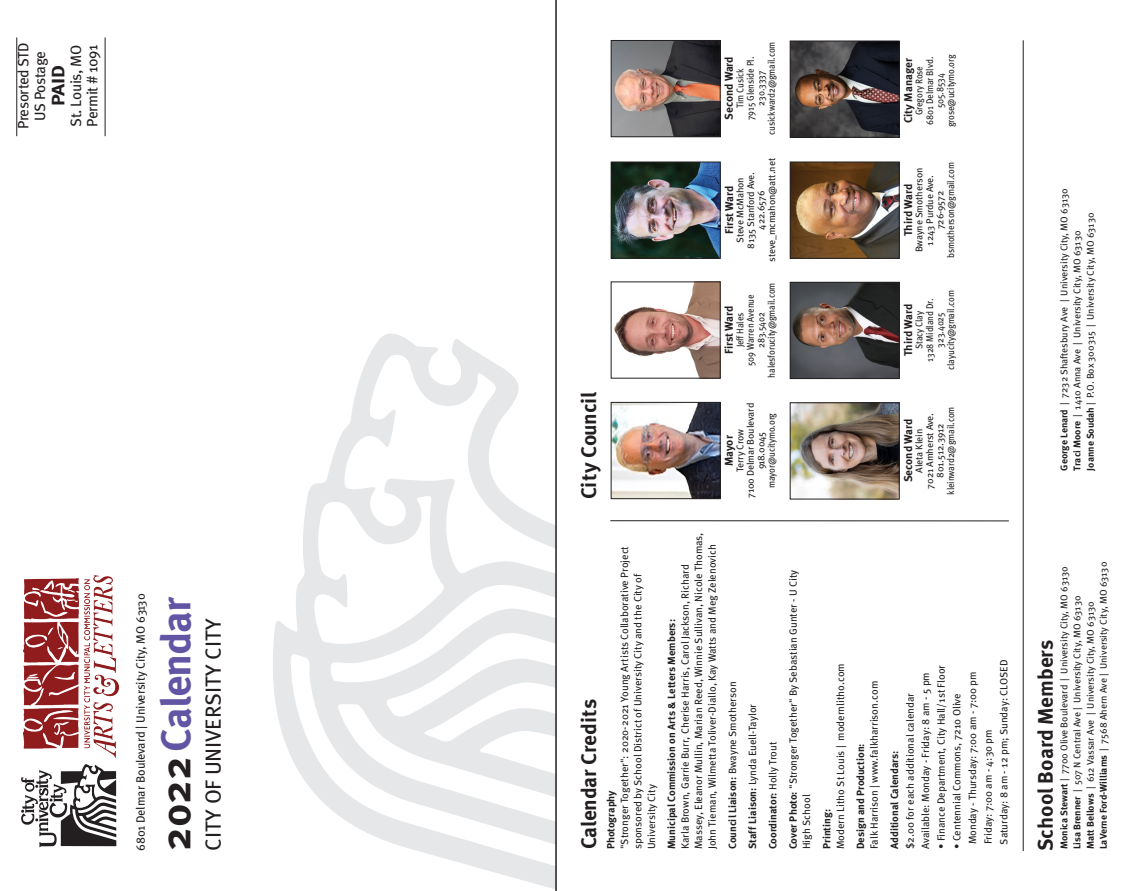
<style>
.page{position:relative;width:1134px;height:891px;background:#fff}
.page>*{position:absolute;margin:0;border:0;box-sizing:border-box;transform-origin:0 0}
.t1{font:700 41.55px "Meta OT";letter-spacing:-.025em;color:#6255a4}
.t2{font:21.9px "Meta OT";color:#231f20}
.t3{font:700 21px "Meta OT";letter-spacing:-.005em;color:#231f20}
.t4{font:700 18px "Meta OT";color:#231f20;scale:1.15 1}
.t5{font:15px "Meta OT";letter-spacing:-.025em;color:#231f20}
.t6{font:12.15px "Meta OT";color:#231f20}
.t7{font:700 11.25px "Meta OT";letter-spacing:-.005em;color:#231f20}
.t8{font:10.5px/13.5px "Meta OT";color:#231f20}
.t9{font:700 10.5px "Meta OT";color:#231f20}
.t10{font:9.75px "Meta OT";letter-spacing:-.01em;color:#231f20}
.t11{font:9.75px/10.5px "Meta OT";letter-spacing:-.01em;color:#231f20;text-align:center;scale:.9 1}
.s1{color:#231f20}
.s2{font-weight:700}
.s3{font-weight:400}
</style>
<div class="page">
<svg style="left:273px;top:334px;width:282px;height:555px"></svg>
<hr style="left:555px;top:0;width:2px;height:891px;background:#231f20">
<img style="left:24px;top:576px;width:94px;height:182px">
<hr style="left:610px;top:520px;width:399px;height:1px;background:#231f20">
<img style="left:613px;top:404px;width:105px;height:93px">
<div style="left:611px;top:402px;width:109px;height:97px;border:1px solid #231f20"></div>
<img style="left:614px;top:284px;width:104px;height:92px">
<img style="left:613px;top:42px;width:105px;height:93px">
<div style="left:611px;top:40px;width:109px;height:97px;border:1px solid #231f20"></div>
<img style="left:613px;top:164px;width:105px;height:92px">
<div style="left:611px;top:162px;width:109px;height:96px;border:1px solid #231f20"></div>
<img style="left:792px;top:405px;width:105px;height:92px">
<div style="left:790px;top:403px;width:109px;height:96px;border:1px solid #231f20"></div>
<img style="left:792px;top:284px;width:105px;height:93px">
<div style="left:790px;top:282px;width:109px;height:97px;border:1px solid #231f20"></div>
<img style="left:792px;top:164px;width:105px;height:92px">
<div style="left:790px;top:162px;width:109px;height:96px;border:1px solid #231f20"></div>
<img style="left:792px;top:43px;width:105px;height:92px">
<div style="left:790px;top:41px;width:109px;height:96px;border:1px solid #231f20"></div>
<hr style="left:1023px;top:40px;width:1px;height:811px;background:#231f20">
<hr style="left:105px;top:37px;width:1px;height:99px;background:#231f20">
<hr style="left:17px;top:37px;width:1px;height:99px;background:#231f20">
<svg style="left:21px;top:764px;width:96px;height:84px"></svg>
<p class="t5" style="left:14px;top:129px;width:88px;rotate:-90deg">Presorted STD</p>
<p class="t5" style="left:31px;top:121px;width:71px;rotate:-90deg">US Postage</p>
<p class="t5" style="left:67px;top:127px;width:83px;rotate:-90deg">St. Louis, MO</p>
<p class="t5" style="left:83px;top:127px;width:84px;rotate:-90deg">Permit # 1091</p>
<p class="t4" style="left:47px;top:106px;width:37px;rotate:-90deg">PAID</p>
<p class="t6" style="left:133px;top:851px;width:259px;rotate:-90deg">6801 Delmar Boulevard | University City, MO 63130</p>
<p class="t1" style="left:150px;top:851px;width:256px;rotate:-90deg"><span class="s1">2022</span> Calendar</p>
<p class="t2" style="left:200px;top:851px;width:234px;rotate:-90deg">CITY OF UNIVERSITY CITY</p>
<p class="t3" style="left:576px;top:499px;width:109px;rotate:-90deg">City Council</p>
<p class="t11" style="left:766px;top:135px;width:105px;rotate:-90deg">cusickward2@gmail.com</p>
<p class="t7" style="left:722px;top:120px;width:65px;rotate:-90deg">Second Ward</p>
<p class="t11" style="left:735px;top:108px;width:46px;rotate:-90deg">Tim Cusick</p>
<p class="t11" style="left:745px;top:120px;width:72px;rotate:-90deg">7915 Glenside Pl.</p>
<p class="t11" style="left:756px;top:106px;width:40px;rotate:-90deg">230.3337</p>
<p class="t10" style="left:766px;top:262px;width:105px;rotate:-90deg">steve_mcmahon@att.net</p>
<p class="t7" style="left:722px;top:234px;width:50px;rotate:-90deg">First Ward</p>
<p class="t10" style="left:734px;top:243px;width:67px;rotate:-90deg">Steve McMahon</p>
<p class="t10" style="left:745px;top:249px;width:78px;rotate:-90deg">8135 Stanford Ave.</p>
<p class="t10" style="left:755px;top:230px;width:41px;rotate:-90deg">422.6576</p>
<p class="t11" style="left:745px;top:366px;width:81px;rotate:-90deg">509 Warren Avenue<br>283.5402</p>
<p class="t11" style="left:766px;top:378px;width:107px;rotate:-90deg">halesforucity@gmail.com</p>
<p class="t7" style="left:722px;top:354px;width:50px;rotate:-90deg">First Ward</p>
<p class="t11" style="left:735px;top:347px;width:40px;rotate:-90deg">Jeff Hales</p>
<p class="t10" style="left:745px;top:498px;width:97px;rotate:-90deg">7100 Delmar Boulevard</p>
<p class="t11" style="left:766px;top:488px;width:85px;rotate:-90deg">mayor@ucitymo.org</p>
<p class="t7" style="left:722px;top:466px;width:32px;rotate:-90deg">Mayor</p>
<p class="t10" style="left:734px;top:472px;width:45px;rotate:-90deg">Terry Crow</p>
<p class="t10" style="left:755px;top:469px;width:39px;rotate:-90deg">918.0045</p>
<p class="t11" style="left:946px;top:127px;width:83px;rotate:-90deg">grose@ucitymo.org</p>
<p class="t7" style="left:901px;top:123px;width:66px;rotate:-90deg">City Manager</p>
<p class="t11" style="left:914px;top:115px;width:56px;rotate:-90deg">Gregory Rose</p>
<p class="t11" style="left:925px;top:125px;width:77px;rotate:-90deg">6801 Delmar Blvd.</p>
<p class="t11" style="left:935px;top:108px;width:40px;rotate:-90deg">505.8534</p>
<p class="t11" style="left:946px;top:258px;width:108px;rotate:-90deg">bsmotherson@gmail.com</p>
<p class="t10" style="left:913px;top:252px;width:86px;rotate:-90deg">Bwayne Smotherson</p>
<p class="t10" style="left:924px;top:246px;width:72px;rotate:-90deg">1243 Purdue Ave.</p>
<p class="t7" style="left:901px;top:236px;width:54px;rotate:-90deg">Third Ward</p>
<p class="t10" style="left:934px;top:229px;width:40px;rotate:-90deg">726-9572</p>
<p class="t11" style="left:946px;top:370px;width:90px;rotate:-90deg">clayucity@gmail.com</p>
<p class="t7" style="left:901px;top:356px;width:54px;rotate:-90deg">Third Ward</p>
<p class="t11" style="left:914px;top:349px;width:44px;rotate:-90deg">Stacy Clay</p>
<p class="t11" style="left:925px;top:362px;width:72px;rotate:-90deg">1328 Midland Dr.</p>
<p class="t11" style="left:935px;top:348px;width:41px;rotate:-90deg">323.4025</p>
<p class="t11" style="left:946px;top:495px;width:99px;rotate:-90deg">kleinward2@gmail.com</p>
<p class="t10" style="left:924px;top:489px;width:77px;rotate:-90deg">7021 Amherst Ave.</p>
<p class="t10" style="left:934px;top:478px;width:56px;rotate:-90deg">801.512.3912</p>
<p class="t7" style="left:901px;top:482px;width:65px;rotate:-90deg">Second Ward</p>
<p class="t10" style="left:913px;top:473px;width:46px;rotate:-90deg">Aleta Klein</p>
<p class="t3" style="left:576px;top:849px;width:152px;rotate:-90deg">Calendar Credits</p>
<p class="t8" style="left:604px;top:849px;width:305px;rotate:-90deg"><span class="s2">Photography<br></span>"Stronger Together": 2020-2021 Young Artists Collaborative Project sponsored by School District of University City and the City of University City</p>
<p class="t8" style="left:665px;top:849px;width:318px;rotate:-90deg"><span class="s2">Municipal Commission on Arts &amp; Letters Members:<br></span>Karla Brown, Garrie Burr, Cherise Harris, Carol Jackson, Richard Massey, Eleanor Mullin, Marian Reed, Winnie Sullivan, Nicole Thomas, John Tieman, Wilmetta Toliver-Diallo, Kay Watts and Meg Zelenovich</p>
<p class="t8" style="left:726px;top:849px;width:169px;rotate:-90deg"><span class="s2">Council Liaison:</span> Bwayne Smotherson</p>
<p class="t8" style="left:746px;top:849px;width:147px;rotate:-90deg"><span class="s2">Staff Liaison:</span> Lynda Euell-Taylor</p>
<p class="t9" style="left:766px;top:849px;width:109px;rotate:-90deg">Coordinator: <span class="s3">Holly Trout</span></p>
<p class="t8" style="left:786px;top:849px;width:281px;rotate:-90deg"><span class="s2">Cover Photo:</span> "Stronger Together" By Sebastian Gunter - U City<br>High School</p>
<p class="t8" style="left:820px;top:849px;width:188px;rotate:-90deg"><span class="s2">Printing:<br></span>Modern Litho St Louis | modernlitho.com</p>
<p class="t8" style="left:854px;top:849px;width:170px;rotate:-90deg"><span class="s2">Design and Production:<br></span>Falk Harrison | www.falkharrison.com</p>
<p class="t8" style="left:997px;top:845px;width:186px;rotate:-90deg">Saturday: 8 am - 12 pm; Sunday: CLOSED</p>
<p class="t8" style="left:919px;top:849px;width:179px;rotate:-90deg">Available: Monday - Friday: 8 am - 5 pm</p>
<p class="t8" style="left:935px;top:849px;width:186px;rotate:-90deg">• Finance Department, City Hall/1st Floor</p>
<p class="t8" style="left:966px;top:844px;width:175px;rotate:-90deg">Monday - Thursday: 7:00 am - 7:00 pm</p>
<p class="t8" style="left:903px;top:849px;width:158px;rotate:-90deg">$2.00 for each additional calendar</p>
<p class="t8" style="left:950px;top:849px;width:157px;rotate:-90deg">• Centennial Commons, 7210 Olive</p>
<p class="t8" style="left:982px;top:844px;width:117px;rotate:-90deg">Friday: 7:00 am - 4:30 pm</p>
<p class="t9" style="left:888px;top:849px;width:100px;rotate:-90deg">Additional Calendars:</p>
<p class="t10" style="left:1058px;top:471px;width:284px;rotate:-90deg"><span class="s2">George Lenard</span> | 7232 Shaftesbury Ave | University City, MO 63130</p>
<p class="t10" style="left:1084px;top:471px;width:259px;rotate:-90deg"><span class="s2">Joanne Soudah</span> | P.O. Box 300315 | University City, MO 63130</p>
<p class="t10" style="left:1071px;top:471px;width:241px;rotate:-90deg"><span class="s2">Traci Moore</span> | 1410 Anna Ave | University City, MO 63130</p>
<p class="t10" style="left:1098px;top:849px;width:289px;rotate:-90deg"><span class="s2">LaVerne Ford-Williams</span> | 7568 Ahern Ave | University City, MO 63130</p>
<p class="t10" style="left:1058px;top:849px;width:284px;rotate:-90deg"><span class="s2">Monica Stewart</span> | 7700 Olive Boulevard | University City, MO 63130</p>
<p class="t10" style="left:1071px;top:849px;width:255px;rotate:-90deg"><span class="s2">Lisa Brenner</span> | 507 N Central Ave | University City, MO 63130</p>
<p class="t10" style="left:1084px;top:849px;width:249px;rotate:-90deg"><span class="s2">Matt Bellows</span> | 612 Vassar Ave | University City, MO 63130</p>
<p class="t3" style="left:1032px;top:851px;width:212px;rotate:-90deg">School Board Members</p>
</div>
